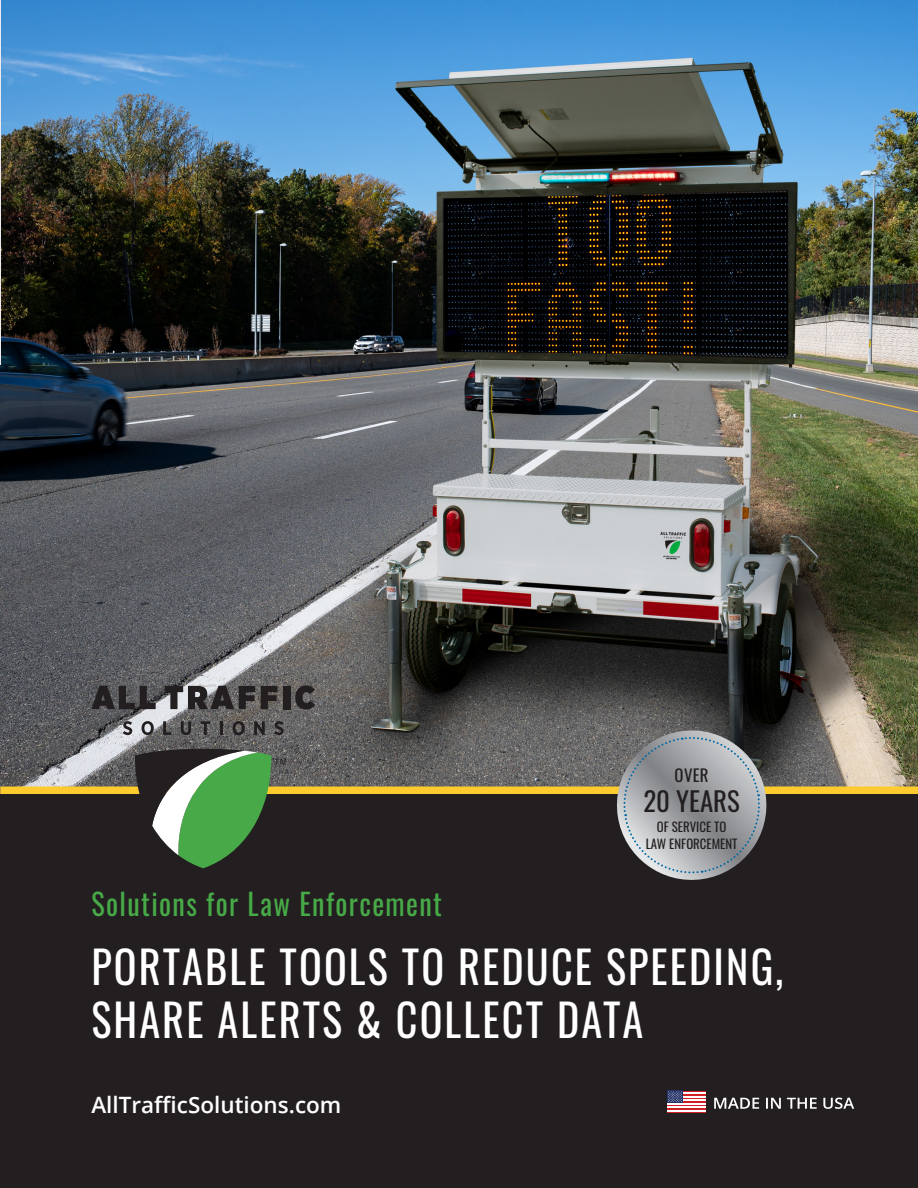
<style>
.page{position:relative;width:918px;height:1188px;background:#fff}
.page>*{position:absolute;margin:0;border:0;box-sizing:border-box;transform-origin:0 0}
.t1{font:45px/52.5px "Oswald";letter-spacing:.05em;color:#fff;scale:.94 1}
.t2{font:30px "Oswald";letter-spacing:.05em;color:#47a947;scale:.94 1}
.Big_First_Page_Intro{font:26.85px "Oswald";color:#231f20}
.t3{font:600 22.5px "Open Sans";color:#fff}
.Big_First_Page_Intro-2{font:16.8px "Oswald";color:#231f20}
.body_copy{font:12.9px/16.8px "Oswald";color:#231f20;text-align:center}
</style>
<div class="page">
<img style="left:0;top:0;width:918px;height:787px">
<div style="left:0;top:794px;width:918px;height:394px;background:#231f20"></div>
<div style="left:0;top:787px;width:918px;height:7px;background:#fecb2f"></div>
<svg style="left:135px;top:747px;width:151px;height:121px"></svg>
<svg style="left:123px;top:721px;width:9px;height:14px"></svg>
<svg style="left:142px;top:721px;width:12px;height:14px"></svg>
<svg style="left:163px;top:721px;width:8px;height:14px"></svg>
<svg style="left:181px;top:721px;width:10px;height:14px"></svg>
<svg style="left:201px;top:721px;width:9px;height:14px"></svg>
<hr style="left:220px;top:721px;width:3px;height:14px;background:#231f20">
<svg style="left:233px;top:721px;width:12px;height:14px"></svg>
<svg style="left:254px;top:721px;width:11px;height:14px"></svg>
<svg style="left:274px;top:721px;width:10px;height:14px"></svg>
<svg style="left:91px;top:686px;width:65px;height:23px"></svg>
<svg style="left:165px;top:686px;width:90px;height:23px;background:#575456"></svg>
<svg style="left:261px;top:686px;width:16px;height:23px"></svg>
<div style="left:283px;top:686px;width:7px;height:23px;background:#231f20"></div>
<svg style="left:295px;top:685px;width:20px;height:25px"></svg>
<hr style="left:0;top:0;width:1px;height:364px;background:#eceaef">
<svg style="left:612px;top:730px;width:160px;height:150px;background:#888a8c"></svg>
<svg style="left:714px;top:1098px;width:140px;height:11px"></svg>
<hr style="left:667px;top:1091px;width:39px;height:2px;background:#d11f26">
<hr style="left:667px;top:1094px;width:39px;height:2px;background:#d11f26">
<hr style="left:667px;top:1098px;width:39px;height:1px;background:#d11f26">
<hr style="left:667px;top:1101px;width:39px;height:2px;background:#d11f26">
<hr style="left:667px;top:1105px;width:39px;height:1px;background:#d11f26">
<hr style="left:667px;top:1108px;width:39px;height:2px;background:#d11f26">
<hr style="left:667px;top:1112px;width:39px;height:1px;background:#d11f26">
<hr style="left:667px;top:1093px;width:39px;height:1px;background:#fff">
<hr style="left:667px;top:1096px;width:39px;height:2px;background:#fff">
<hr style="left:667px;top:1099px;width:39px;height:2px;background:#fff">
<hr style="left:667px;top:1103px;width:39px;height:2px;background:#fff">
<hr style="left:667px;top:1106px;width:39px;height:2px;background:#fff">
<hr style="left:667px;top:1110px;width:39px;height:2px;background:#fff">
<div style="left:667px;top:1091px;width:16px;height:12px;background:#253266"></div>
<svg style="left:668px;top:1091px;width:14px;height:11px"></svg>
<p class="Big_First_Page_Intro-2" style="left:675px;top:760px;width:36px">OVER</p>
<p class="Big_First_Page_Intro" style="left:643px;top:777px;width:98px">20 YEARS</p>
<p class="body_copy" style="left:646px;top:817px;width:93px">OF SERVICE TO<br>LAW ENFORCEMENT</p>
<p class="t2" style="left:91px;top:877px;width:374px">Solutions for Law Enforcement</p>
<p class="t1" style="left:91px;top:936px;width:738px">PORTABLE TOOLS TO REDUCE SPEEDING,<br>SHARE ALERTS &amp; COLLECT DATA</p>
<p class="t3" style="left:91px;top:1090px;width:252px">AllTrafficSolutions.com</p>
</div>
